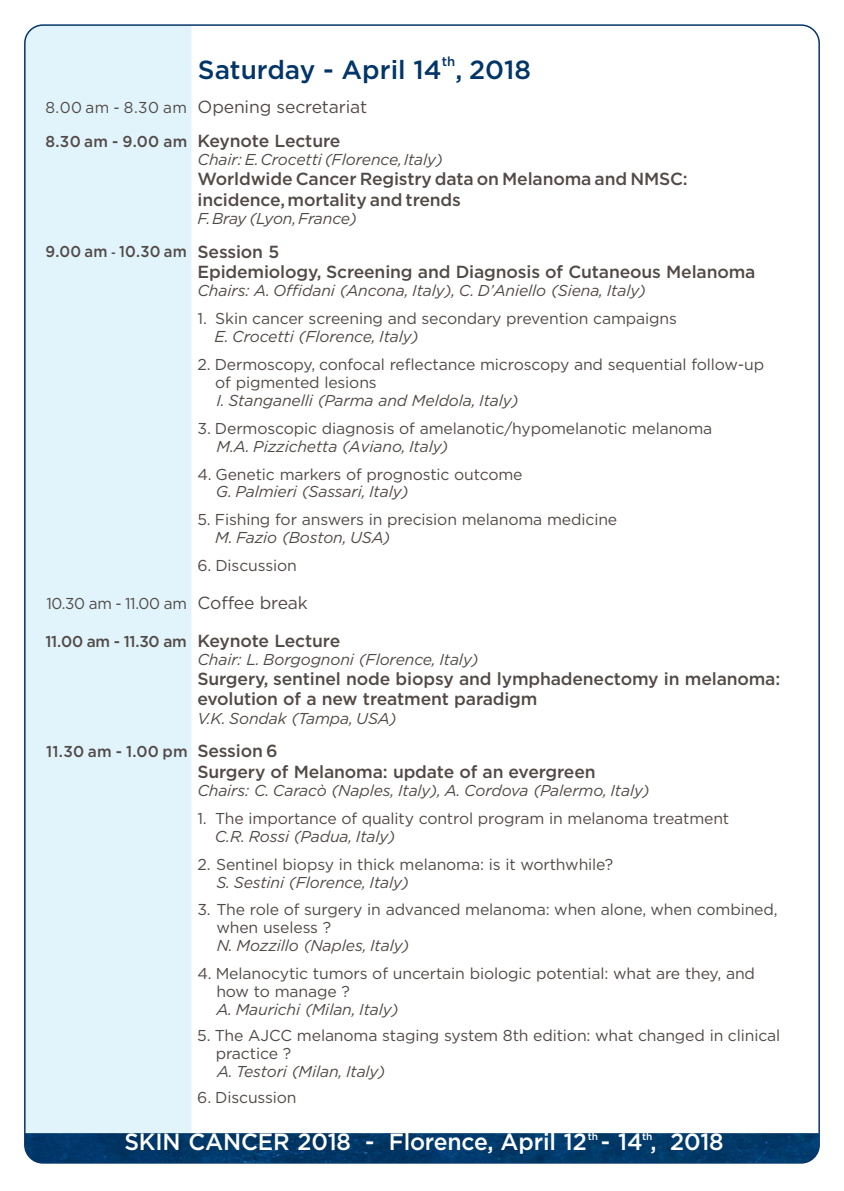
<style>
.page{position:relative;width:844px;height:1191px;background:#fff}
.page>*{position:absolute;margin:0;border:0;box-sizing:border-box;transform-origin:0 0}
.t1{font:500 26.25px "Gotham";color:#023568}
.t2{font:500 23.45px "Gotham";letter-spacing:-.01em;color:#fff}
.t3{font:500 17.5px/20.1px "Gotham";letter-spacing:-.01em;color:#524a47}
.t4{font:17.5px "Gotham";letter-spacing:-.01em;color:#524a47}
.t5{font:15.75px/17.8px "Gotham";letter-spacing:-.01em;color:#524a47}
.t6{font:italic 15.75px "Gotham";letter-spacing:-.01em;color:#524a47}
.t7{font:500 15.75px "Gotham";letter-spacing:.02em;color:#524a47}
.t8{font:500 15.75px "Gotham";letter-spacing:-.015em;color:#524a47}
.t9{font:500 15.75px "Gotham";letter-spacing:.02em;color:#524a47;scale:.94 1}
.t10{font:500 13.12px "Gotham";color:#023568}
.t11{font:500 10.15px "Gotham";color:#fff}
.s1{font-size:12.25px}
</style>
<div class="page">
<div style="left:26px;top:26px;width:165px;height:1107px;background:#e1f4fc"></div>
<img style="left:25px;top:1133px;width:794px;height:29px">
<p class="t5" style="left:45px;top:100px;width:143px">8.00 am - 8.30 am</p>
<p class="t7" style="left:45px;top:135px;width:143px">8.30 am - 9.00 am</p>
<p class="t9" style="left:45px;top:245px;width:152px">9.00 am <span class="s1">-</span> 10.30 am</p>
<p class="t5" style="left:46px;top:595px;width:142px">10.30 am - 11.00 am</p>
<p class="t8" style="left:45px;top:634px;width:143px">11.00 am - 11.30 am</p>
<p class="t7" style="left:46px;top:744px;width:143px">11.30 am - 1.00 pm</p>
<p class="t10" style="left:441px;top:56px;width:15px">th</p>
<h1 class="t1" style="left:198px;top:58px;width:334px">Saturday - April 14 , 2018</h1>
<p class="t4" style="left:197px;top:99px;width:171px">Opening secretariat</p>
<p class="t3" style="left:197px;top:132px;width:144px">Keynote Lecture</p>
<p class="t6" style="left:197px;top:153px;width:247px">Chair: E.Crocetti (Florence,Italy)</p>
<p class="t3" style="left:197px;top:170px;width:491px">Worldwide Cancer Registry data on Melanoma and NMSC: incidence,mortality and trends</p>
<p class="t6" style="left:197px;top:211px;width:161px">F.Bray (Lyon,France)</p>
<p class="t3" style="left:197px;top:242px;width:559px">Session 5<br>Epidemiology, Screening and Diagnosis of Cutaneous Melanoma</p>
<p class="t6" style="left:197px;top:283px;width:450px">Chairs: A. Offidani (Ancona, Italy), C. D’Aniello (Siena, Italy)</p>
<p class="t5" style="left:197px;top:310px;width:481px">1. Skin cancer screening and secondary prevention campaigns</p>
<p class="t6" style="left:214px;top:329px;width:205px">E. Crocetti (Florence, Italy)</p>
<p class="t5" style="left:215px;top:356px;width:550px;text-indent:-18px">2. Dermoscopy, confocal reflectance microscopy and sequential follow-up of pigmented lesions</p>
<p class="t6" style="left:216px;top:393px;width:303px">I. Stanganelli (Parma and Meldola, Italy)</p>
<p class="t5" style="left:197px;top:420px;width:516px">3. Dermoscopic diagnosis of amelanotic/hypomelanotic melanoma</p>
<p class="t6" style="left:216px;top:439px;width:233px">M.A. Pizzichetta (Aviano, Italy)</p>
<p class="t5" style="left:197px;top:466px;width:326px">4. Genetic markers of prognostic outcome</p>
<p class="t6" style="left:216px;top:485px;width:194px">G. Palmieri (Sassari, Italy)</p>
<p class="t5" style="left:197px;top:512px;width:421px">5. Fishing for answers in precision melanoma medicine</p>
<p class="t6" style="left:215px;top:530px;width:177px">M. Fazio (Boston, USA)</p>
<p class="t5" style="left:197px;top:557px;width:101px">6. Discussion</p>
<p class="t4" style="left:197px;top:595px;width:112px">Coffee break</p>
<p class="t3" style="left:197px;top:631px;width:144px">Keynote Lecture</p>
<p class="t6" style="left:197px;top:652px;width:283px">Chair: L. Borgognoni (Florence, Italy)</p>
<p class="t3" style="left:197px;top:669px;width:584px">Surgery, sentinel node biopsy and lymphadenectomy in melanoma: evolution of a new treatment paradigm</p>
<p class="t6" style="left:197px;top:711px;width:201px">V.K. Sondak (Tampa, USA)</p>
<p class="t3" style="left:197px;top:742px;width:399px">Session 6<br>Surgery of Melanoma: update of an evergreen</p>
<p class="t6" style="left:197px;top:783px;width:454px">Chairs: C. Caracò (Naples, Italy), A. Cordova (Palermo, Italy)</p>
<p class="t5" style="left:197px;top:810px;width:533px">1. The importance of quality control program in melanoma treatment</p>
<p class="t6" style="left:215px;top:829px;width:182px">C.R. Rossi (Padua, Italy)</p>
<p class="t5" style="left:197px;top:856px;width:417px">2. Sentinel biopsy in thick melanoma: is it worthwhile?</p>
<p class="t6" style="left:216px;top:875px;width:194px">S. Sestini (Florence, Italy)</p>
<p class="t5" style="left:216px;top:901px;width:562px;text-indent:-19px">3. The role of surgery in advanced melanoma: when alone, when combined, when useless ?</p>
<p class="t6" style="left:217px;top:938px;width:194px">N. Mozzillo (Naples, Italy)</p>
<p class="t5" style="left:216px;top:965px;width:540px;text-indent:-19px">4. Melanocytic tumors of uncertain biologic potential: what are they, and how to manage ?</p>
<p class="t6" style="left:216px;top:1002px;width:184px">A. Maurichi (Milan, Italy)</p>
<p class="t5" style="left:216px;top:1027px;width:566px;text-indent:-18px">5. The AJCC melanoma staging system 8th edition: what changed in clinical practice ?</p>
<p class="t6" style="left:217px;top:1064px;width:170px">A. Testori (Milan, Italy)</p>
<p class="t5" style="left:197px;top:1089px;width:101px">6. Discussion</p>
<h2 class="t2" style="left:124px;top:1131px;width:600px">SKIN CANCER 2018 - Florence, April 12 - 14 , 2018</h2>
<p class="t11" style="left:587px;top:1132px;width:12px">th</p>
<p class="t11" style="left:642px;top:1132px;width:12px">th</p>
</div>
